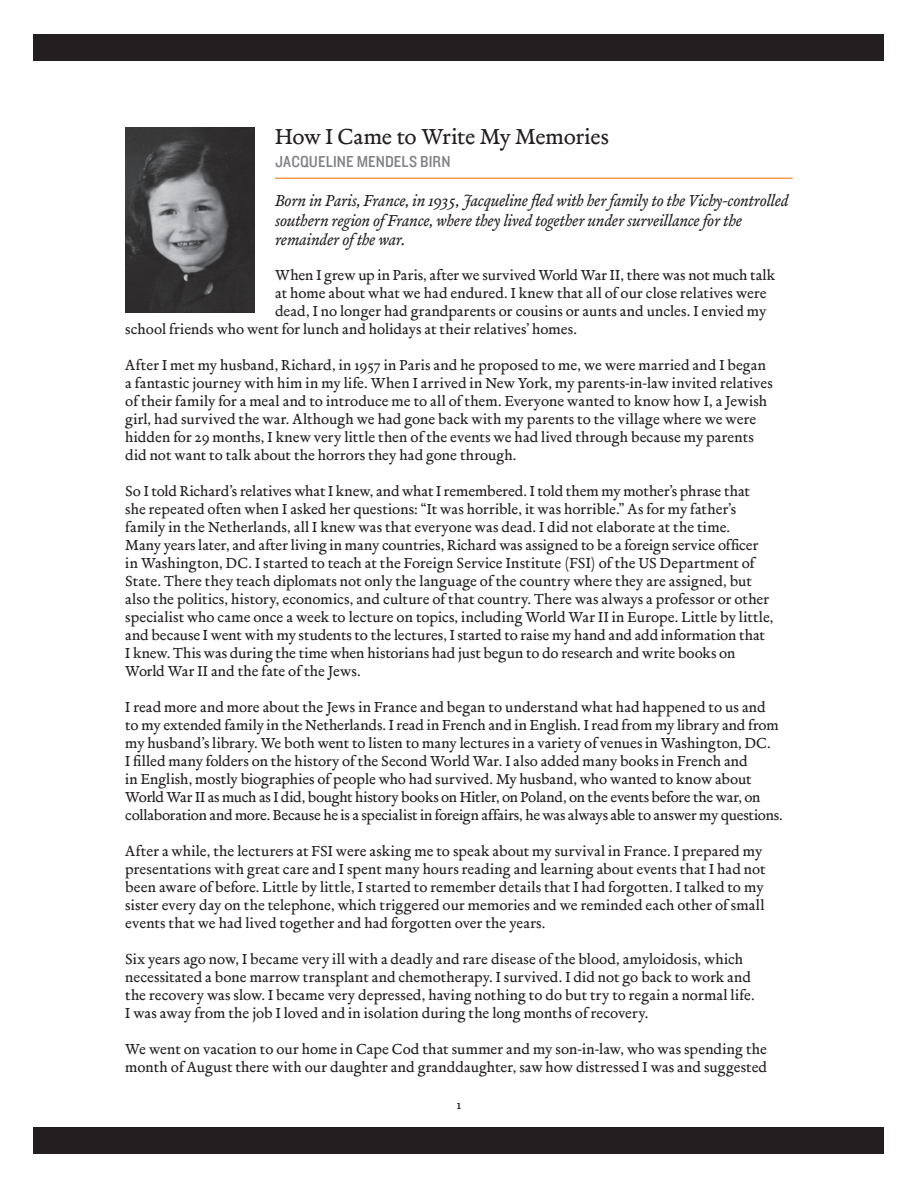
<style>
.page{position:relative;width:918px;height:1188px;background:#fff}
.page>*{position:absolute;margin:0;border:0;box-sizing:border-box;transform-origin:0 0}
.t1{font:22.5px "Merlo Roman Osf";letter-spacing:-.015em;color:#231f20}
.t2{font:16.5px/19.5px "Merlo Italic Osf";letter-spacing:-.01em;color:#231f20}
.t3{font:16.5px "Knockout 30 Junior Welterwt";letter-spacing:.005em;color:#808285}
.t4{font:15px/18px "Merlo Roman Osf";color:#231f20}
.t5{font:13.5px "Merlo Roman Caps";color:#231f20}
</style>
<div class="page">
<div style="left:34px;top:34px;width:850px;height:27px;background:#231f20"></div>
<div style="left:34px;top:1127px;width:850px;height:27px;background:#231f20"></div>
<hr style="left:275px;top:178px;width:518px;height:1px;background:#f39c45">
<img style="left:125px;top:127px;width:130px;height:185px">
<h1 class="t1" style="left:275px;top:124px;width:335px">How I Came to Write My Memories</h1>
<p class="t3" style="left:275px;top:150px;width:177px">JACQUELINE MENDELS BIRN</p>
<p class="t2" style="left:275px;top:191px;width:515px">Born in Paris, France, in 1935, Jacqueline fled with her family to the Vichy-controlled southern region of France, where they lived together under surveillance for the remainder of the war.</p>
<p class="t4" style="left:275px;top:266px;width:502px">When I grew up in Paris, after we survived World War II, there was not much talk</p>
<p class="t4" style="left:275px;top:284px;width:493px">at home about what we had endured. I knew that all of our close relatives were</p>
<p class="t4" style="left:275px;top:302px;width:493px">dead, I no longer had grandparents or cousins or aunts and uncles. I envied my</p>
<p class="t4" style="left:125px;top:320px;width:453px">school friends who went for lunch and holidays at their relatives’ homes.</p>
<p class="t4" style="left:125px;top:356px;width:649px">After I met my husband, Richard, in 1957 in Paris and he proposed to me, we were married and I began a fantastic journey with him in my life. When I arrived in New York, my parents-in-law invited relatives of their family for a meal and to introduce me to all of them. Everyone wanted to know how I, a Jewish girl, had survived the war. Although we had gone back with my parents to the village where we were hidden for 29 months, I knew very little then of the events we had lived through because my parents did not want to talk about the horrors they had gone through.</p>
<p class="t4" style="left:125px;top:482px;width:650px">So I told Richard’s relatives what I knew, and what I remembered. I told them my mother’s phrase that she repeated often when I asked her questions: “It was horrible, it was horrible.” As for my father’s family in the Netherlands, all I knew was that everyone was dead. I did not elaborate at the time.<br>Many years later, and after living in many countries, Richard was assigned to be a foreign service officer in Washington, DC. I started to teach at the Foreign Service Institute (FSI) of the US Department of State. There they teach diplomats not only the language of the country where they are assigned, but also the politics, history, economics, and culture of that country. There was always a professor or other specialist who came once a week to lecture on topics, including World War II in Europe. Little by little, and because I went with my students to the lectures, I started to raise my hand and add information that I knew. This was during the time when historians had just begun to do research and write books on World War II and the fate of the Jews.</p>
<p class="t4" style="left:125px;top:698px;width:659px">I read more and more about the Jews in France and began to understand what had happened to us and to my extended family in the Netherlands. I read in French and in English. I read from my library and from my husband’s library. We both went to listen to many lectures in a variety of venues in Washington, DC.<br>I filled many folders on the history of the Second World War. I also added many books in French and<br>in English, mostly biographies of people who had survived. My husband, who wanted to know about World War II as much as I did, bought history books on Hitler, on Poland, on the events before the war, on collaboration and more. Because he is a specialist in foreign affairs, he was always able to answer my questions.</p>
<p class="t4" style="left:125px;top:842px;width:642px">After a while, the lecturers at FSI were asking me to speak about my survival in France. I prepared my presentations with great care and I spent many hours reading and learning about events that I had not been aware of before. Little by little, I started to remember details that I had forgotten. I talked to my sister every day on the telephone, which triggered our memories and we reminded each other of small events that we had lived together and had forgotten over the years.</p>
<p class="t4" style="left:125px;top:950px;width:631px">Six years ago now, I became very ill with a deadly and rare disease of the blood, amyloidosis, which necessitated a bone marrow transplant and chemotherapy. I survived. I did not go back to work and the recovery was slow. I became very depressed, having nothing to do but try to regain a normal life.<br>I was away from the job I loved and in isolation during the long months of recovery.</p>
<p class="t4" style="left:125px;top:1040px;width:643px">We went on vacation to our home in Cape Cod that summer and my son-in-law, who was spending the month of August there with our daughter and granddaughter, saw how distressed I was and suggested</p>
<p class="t5" style="left:455px;top:1097px;width:9px">1</p>
</div>
